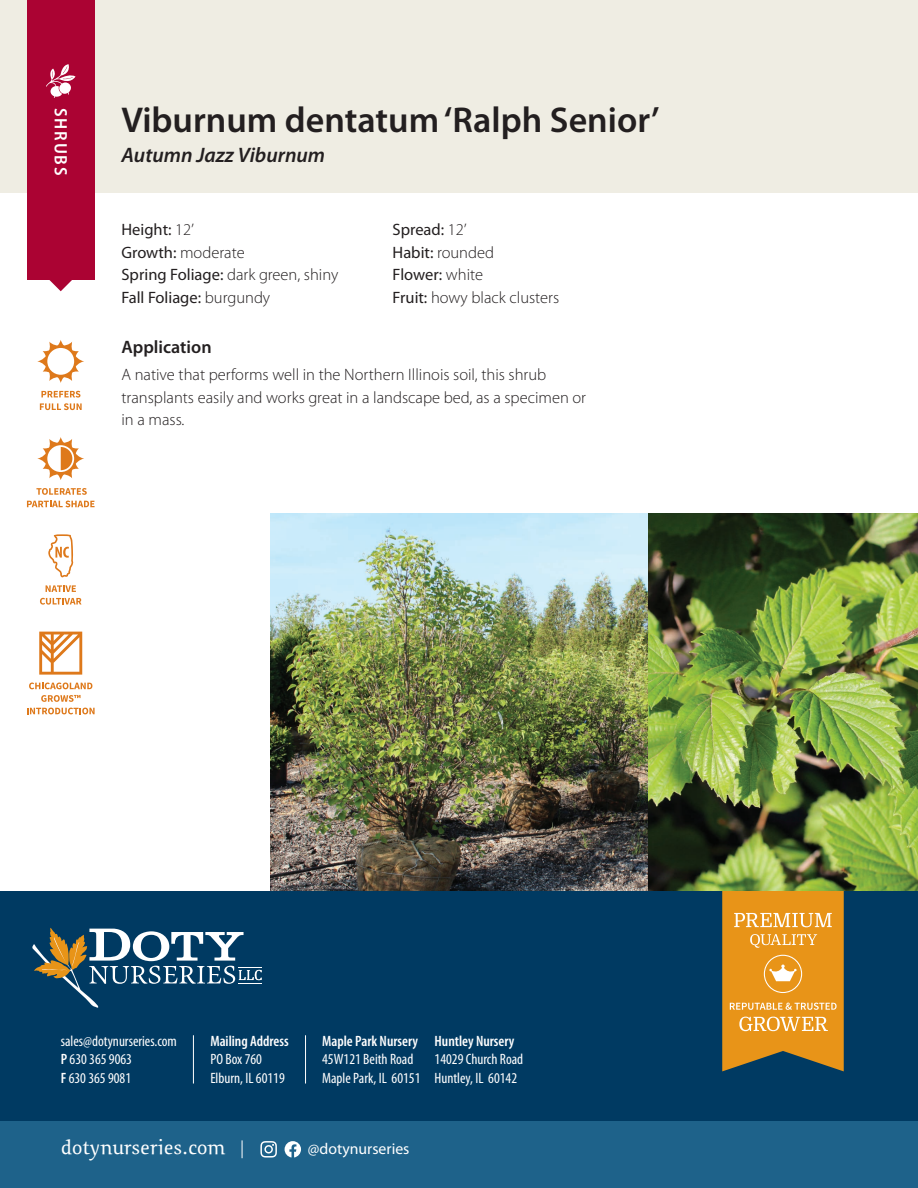
<style>
.page{position:relative;width:918px;height:1188px;background:#fff}
.page>*{position:absolute;margin:0;border:0;box-sizing:border-box;transform-origin:0 0}
.Plant_Title{font:600 36px "Myriad Pro";color:#231f20}
.Plant_botanical_name{font:italic 600 21px "Myriad Pro";color:#231f20}
.t1{font:21px "Sovereign";color:#fff}
.Application{font:600 18px "Myriad Pro";color:#231f20}
.t2{font:600 semi-condensed 18px "Myriad Pro";letter-spacing:.095em;color:#fff}
.Plant_specs-light{font:300 16.5px/22.5px "Myriad Pro";color:#231f20}
.Plant_specs-light-2{font:16.5px "Myriad Pro";color:#231f20}
.t3{font:15.75px "Myriad Pro";color:#fff}
.t4{font:condensed 15px/18.5px "Myriad Pro";color:#fff}
.t5{font:600 condensed 15px "Myriad Pro";color:#fff}
.s1{font-weight:300}
.s2{font-weight:400}
.s3{font-weight:600}
</style>
<div class="page">
<div style="left:0;top:0;width:918px;height:193px;background:#efede3"></div>
<svg style="left:49px;top:280px;width:23px;height:11px"></svg>
<div style="left:27px;top:0;width:67px;height:280px;background:#ab0333"></div>
<svg style="left:46px;top:64px;width:30px;height:34px"></svg>
<div style="left:0;top:891px;width:918px;height:243px;background:#003a62"></div>
<svg style="left:722px;top:891px;width:122px;height:180px;background:#dc972f"></svg>
<svg style="left:32px;top:928px;width:230px;height:80px"></svg>
<hr style="left:193px;top:1035px;width:1px;height:49px;background:#fff">
<hr style="left:305px;top:1035px;width:1px;height:49px;background:#fff">
<div style="left:0;top:1121px;width:918px;height:67px;background:#1e628a"></div>
<svg style="left:260px;top:1141px;width:17px;height:17px"></svg>
<svg style="left:285px;top:1141px;width:16px;height:16px"></svg>
<svg style="left:242px;top:1140px;width:1px;height:18px"></svg>
<svg style="left:40px;top:391px;width:42px;height:19px"></svg>
<svg style="left:37px;top:340px;width:47px;height:43px"></svg>
<svg style="left:36px;top:488px;width:51px;height:7px"></svg>
<svg style="left:27px;top:501px;width:68px;height:6px"></svg>
<svg style="left:37px;top:437px;width:47px;height:43px"></svg>
<svg style="left:48px;top:534px;width:25px;height:43px"></svg>
<svg style="left:46px;top:585px;width:30px;height:7px"></svg>
<svg style="left:40px;top:598px;width:42px;height:7px"></svg>
<svg style="left:39px;top:632px;width:43px;height:43px"></svg>
<svg style="left:29px;top:683px;width:63px;height:6px"></svg>
<svg style="left:41px;top:695px;width:40px;height:7px"></svg>
<svg style="left:27px;top:708px;width:68px;height:6px"></svg>
<img style="left:270px;top:513px;width:378px;height:378px">
<img style="left:648px;top:513px;width:270px;height:378px">
<p class="t2" style="left:71px;top:108px;width:69px;rotate:90deg">SHRUBS</p>
<p class="Plant_Title" style="left:122px;top:100px;width:540px">Viburnum dentatum ‘Ralph Senior’</p>
<p class="Plant_botanical_name" style="left:122px;top:144px;width:205px">Autumn Jazz Viburnum</p>
<p class="Plant_specs-light-2" style="left:122px;top:221px;width:74px">Height: <span class="s1">12’</span></p>
<p class="Plant_specs-light" style="left:122px;top:241px;width:125px"><span class="s2">Growth:</span> moderate</p>
<p class="Plant_specs-light" style="left:122px;top:264px;width:218px"><span class="s2">Spring Foliage:</span> dark green, shiny</p>
<p class="Plant_specs-light-2" style="left:122px;top:288px;width:150px">Fall Foliage: <span class="s1">burgundy</span></p>
<p class="Plant_specs-light-2" style="left:393px;top:221px;width:76px">Spread: <span class="s1">12’</span></p>
<p class="Plant_specs-light" style="left:393px;top:241px;width:103px"><span class="s2">Habit:</span> rounded</p>
<p class="Plant_specs-light-2" style="left:393px;top:266px;width:92px">Flower: <span class="s1">white</span></p>
<p class="Plant_specs-light" style="left:393px;top:286px;width:168px"><span class="s2">Fruit:</span> howy black clusters</p>
<p class="Application" style="left:122px;top:337px;width:92px">Application</p>
<p class="Plant_specs-light" style="left:122px;top:364px;width:466px">A native that performs well in the Northern Illinois soil, this shrub transplants easily and works great in a landscape bed, as a specimen or in a mass.</p>
<p class="t4" style="left:61px;top:1032px;width:118px">sales@dotynurseries.com<br><span class="s3">P</span> 630 365 9063<br><span class="s3">F</span> 630 365 9081</p>
<p class="t5" style="left:322px;top:1033px;width:97px">Maple Park Nursery</p>
<p class="t5" style="left:210px;top:1033px;width:80px">Mailing Address</p>
<p class="t4" style="left:210px;top:1051px;width:76px">PO Box 760<br>Elburn, IL 60119</p>
<p class="t4" style="left:322px;top:1051px;width:100px">45W121 Beith Road<br>Maple Park, IL 60151</p>
<p class="t5" style="left:435px;top:1033px;width:81px">Huntley Nursery</p>
<p class="t4" style="left:435px;top:1051px;width:90px">14029 Church Road<br>Huntley, IL 60142</p>
<p class="t1" style="left:61px;top:1134px;width:166px">dotynurseries.com</p>
<p class="t3" style="left:308px;top:1140px;width:103px">@dotynurseries</p>
</div>
